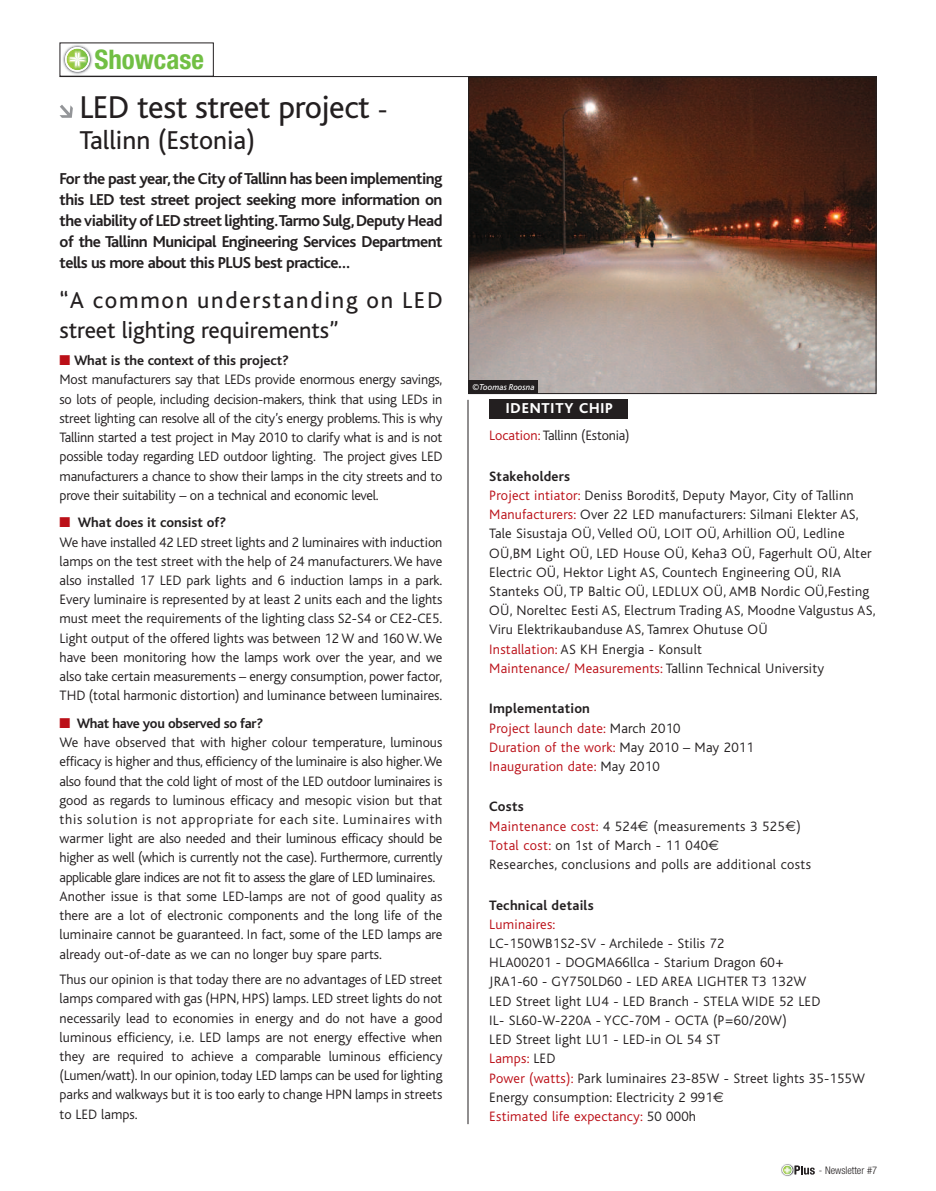
<style>
.page{position:relative;width:936px;height:1191px;background:#fff}
.page>*{position:absolute;margin:0;border:0;box-sizing:border-box;transform-origin:0 0}
.t1{font:33px "Bliss";letter-spacing:-.015em;color:#231f20}
.t2{font:27px "Bliss";color:#231f20}
.t3{font:700 condensed 27px "Helvetica Neue";color:#71bf44}
.t4{font:24px/29.1px "Bliss";letter-spacing:-.005em;color:#231f20}
.t5{font:700 16.5px/21px "Bliss";letter-spacing:-.035em;color:#231f20;text-align:justify}
.t6{font:800 15px "Bliss";letter-spacing:.055em;color:#fff}
.t7{font:300 14.25px/19.2px "Bliss";color:#231f20}
.t8{font:300 14.25px/19.2px "Bliss";letter-spacing:.025em;color:#231f20}
.t9{font:300 14.25px/19.2px "Bliss";letter-spacing:.015em;color:#bb1018}
.t10{font:700 14.25px "Bliss";letter-spacing:.015em;color:#231f20}
.t11{font:300 condensed 10.5px "Helvetica Neue";color:#231f20}
.t12{font:italic 9px "Bliss";letter-spacing:-.005em;color:#fff}
.s1{font-size:27px}
.s2{color:#bb1018}
.s3{font-weight:700}
.s4{font-weight:700;color:#231f20}
.s5{color:#231f20}
.s6{font-family:"Euro Sans";font-weight:400}
</style>
<div class="page">
<img style="left:63px;top:45px;width:30px;height:29px">
<svg style="left:65px;top:47px;width:25px;height:25px"></svg>
<img style="left:470px;top:79px;width:404px;height:313px">
<div style="left:468px;top:77px;width:408px;height:317px;border:1px solid #231f20"></div>
<svg style="left:60px;top:105px;width:13px;height:13px"></svg>
<div style="left:489px;top:400px;width:139px;height:19px;background:#231f20"></div>
<hr style="left:467px;top:400px;width:1px;height:724px;background:#231f20">
<hr style="left:60px;top:76px;width:816px;height:1px;background:#231f20">
<div style="left:60px;top:43px;width:154px;height:34px;border:1px solid #231f20"></div>
<div style="left:468px;top:380px;width:70px;height:14px;background:#231f20"></div>
<svg style="left:781px;top:1164px;width:33px;height:13px"></svg>
<h2 class="t3" style="left:94px;top:49px;width:111px">Showcase</h2>
<h1 class="t1" style="left:79px;top:96px;width:309px">LED test street project <span class="s1">-</span></h1>
<h2 class="t2" style="left:79px;top:132px;width:177px">Tallinn (Estonia)</h2>
<p class="t5" style="left:60px;top:170px;width:384px">For the past year,the City ofTallinn has been implementing this LED test street project seeking more information on the viability of LED street lighting.Tarmo Sulg,Deputy Head of the Tallinn Municipal Engineering Services Department tells us more about this PLUS best practice…</p>
<h3 class="t4" style="left:60px;top:289px;width:384px">“A common understanding on LED street lighting requirements”</h3>
<p class="t7" style="left:60px;top:352px;width:384px"><span class="s2">■</span> <span class="s3">What is the context of this project?<br></span>Most manufacturers say that LEDs provide enormous energy savings, so lots of people, including decision-makers, think that using LEDs in street lighting can resolve all of the city’s energy problems. This is why Tallinn started a test project in May 2010 to clarify what is and is not possible today regarding LED outdoor lighting. The project gives LED manufacturers a chance to show their lamps in the city streets and to prove their suitability – on a technical and economic level.</p>
<p class="t7" style="left:60px;top:514px;width:384px"><span class="s2">■</span> <span class="s3">What does it consist of?<br></span>We have installed 42 LED street lights and 2 luminaires with induction lamps on the test street with the help of 24 manufacturers.We have also installed 17 LED park lights and 6 induction lamps in a park.<br>Every luminaire is represented by at least 2 units each and the lights must meet the requirements of the lighting class S2-S4 or CE2-CE5.<br>Light output of the offered lights was between 12 W and 160 W.We have been monitoring how the lamps work over the year, and we also take certain measurements – energy consumption, power factor, THD (total harmonic distortion) and luminance between luminaires.</p>
<p class="t7" style="left:60px;top:715px;width:384px"><span class="s2">■</span> <span class="s3">What have you observed so far?<br></span>We have observed that with higher colour temperature, luminous efficacy is higher and thus, efficiency of the luminaire is also higher.We also found that the cold light of most of the LED outdoor luminaires is good as regards to luminous efficacy and mesopic vision but that this solution is not appropriate for each site. Luminaires with warmer light are also needed and their luminous efficacy should be higher as well (which is currently not the case). Furthermore, currently applicable glare indices are not fit to assess the glare of LED luminaires.<br>Another issue is that some LED-lamps are not of good quality as there are a lot of electronic components and the long life of the luminaire cannot be guaranteed. In fact, some of the LED lamps are already out-of-date as we can no longer buy spare parts.</p>
<p class="t7" style="left:60px;top:971px;width:384px;text-align:justify">Thus our opinion is that today there are no advantages of LED street lamps compared with gas (HPN, HPS) lamps. LED street lights do not necessarily lead to economies in energy and do not have a good luminous efficiency, i.e. LED lamps are not energy effective when they are required to achieve a comparable luminous efficiency (Lumen/watt). In our opinion, today LED lamps can be used for lighting parks and walkways but it is too early to change HPN lamps in streets to LED lamps.</p>
<p class="t12" style="left:472px;top:384px;width:64px">©Toomas Roosna</p>
<p class="t6" style="left:506px;top:403px;width:108px">IDENTITY CHIP</p>
<p class="t7" style="left:489px;top:427px;width:142px"><span class="s2">Location:</span> Tallinn (Estonia)</p>
<p class="t7" style="left:489px;top:468px;width:388px"><span class="s3">Stakeholders<br></span><span class="s2">Project intiator:</span> Deniss Boroditš, Deputy Mayor, City of Tallinn <span class="s2">Manufacturers:</span> Over 22 LED manufacturers: Silmani Elekter AS, Tale Sisustaja OÜ, Velled OÜ, LOIT OÜ, Arhillion OÜ, Ledline OÜ,BM Light OÜ, LED House OÜ, Keha3 OÜ, Fagerhult OÜ, Alter Electric OÜ, Hektor Light AS, Countech Engineering OÜ, RIA Stanteks OÜ, TP Baltic OÜ, LEDLUX OÜ, AMB Nordic OÜ,Festing OÜ, Noreltec Eesti AS, Electrum Trading AS, Moodne Valgustus AS, Viru Elektrikaubanduse AS, Tamrex Ohutuse OÜ<br><span class="s2">Installation:</span> AS KH Energia - Konsult<br><span class="s2">Maintenance/ Measurements:</span> Tallinn Technical University</p>
<p class="t9" style="left:489px;top:700px;width:266px"><span class="s4">Implementation<br></span>Project launch date: <span class="s5">March 2010<br></span>Duration of the work: <span class="s5">May 2010 – May 2011<br></span>Inauguration date: <span class="s5">May 2010</span></p>
<p class="t8" style="left:489px;top:798px;width:323px"><span class="s3">Costs<br></span><span class="s2">Maintenance cost:</span> 4 524<span class="s6">€</span> (measurements 3 525<span class="s6">€</span>)<br><span class="s2">Total cost:</span> on 1st of March - 11 040<span class="s6">€<br></span>Researches, conclusions and polls are additional costs</p>
<p class="t10" style="left:489px;top:900px;width:106px">Technical details</p>
<p class="t9" style="left:489px;top:916px;width:68px">Luminaires:</p>
<p class="t7" style="left:489px;top:935px;width:377px">LC-150WB1S2-SV - Archilede - Stilis 72<br>HLA00201 - DOGMA66llca - Starium Dragon 60+<br>JRA1-60 - GY750LD60 - LED AREA LIGHTER T3 132W<br>LED Street light LU4 - LED Branch - STELA WIDE 52 LED<br>IL- SL60-W-220A - YCC-70M - OCTA (P=60/20W)<br>LED Street light LU1 - LED-in OL 54 ST<br><span class="s2">Lamps:</span> LED<br><span class="s2">Power (watts):</span> Park luminaires 23-85W - Street lights 35-155W Energy consumption: Electricity 2 991<span class="s6">€<br></span><span class="s2">Estimated life expectancy:</span> 50 000h</p>
<p class="t11" style="left:818px;top:1167px;width:60px">- Newsletter #7</p>
</div>
